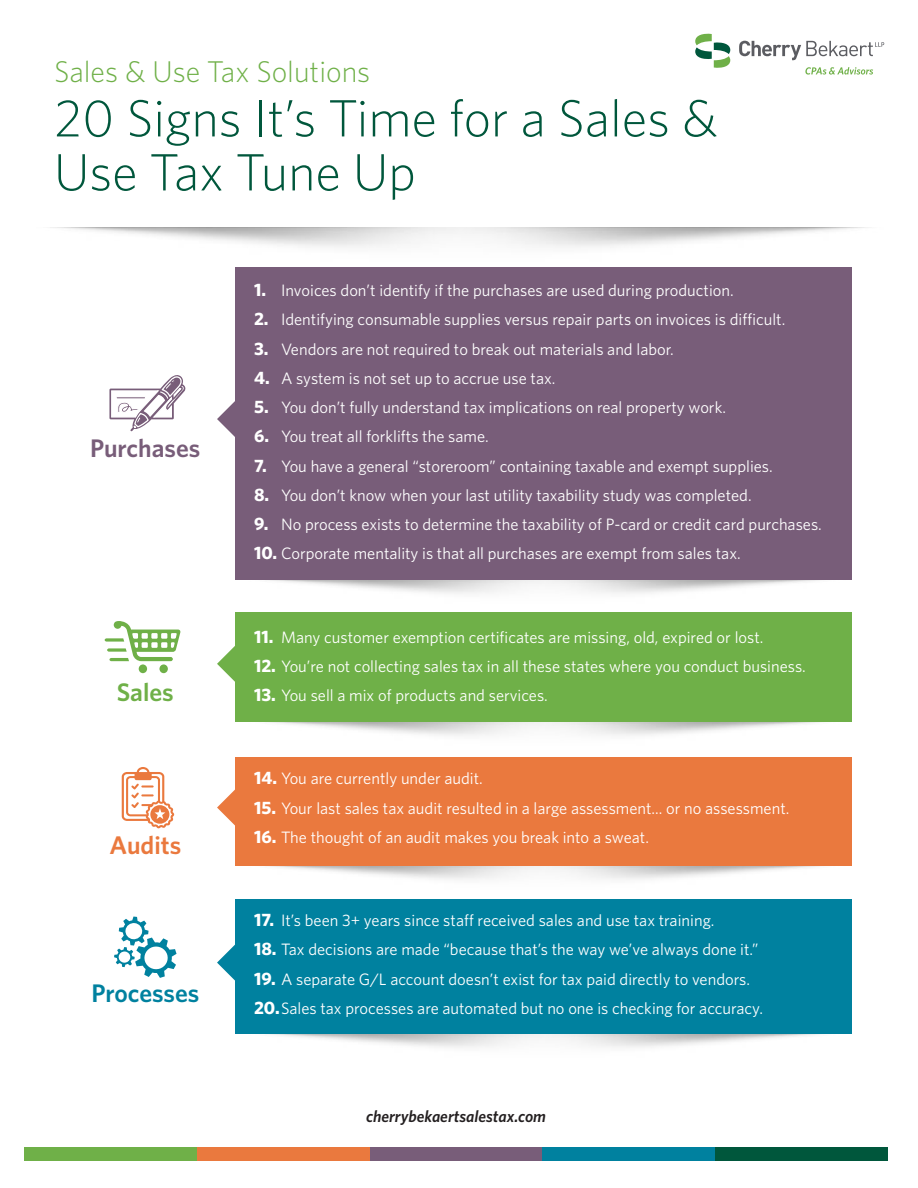
<style>
.page{position:relative;width:918px;height:1188px;background:#fff}
.page>*{position:absolute;margin:0;border:0;box-sizing:border-box;transform-origin:0 0}
.Main_Dk_Green_Headin{font:300 52.5px/54px "Whitney";color:#00573c}
.Main_Dk_Green_Headin-2{font:300 30px "Whitney";color:#6fb048}
.Light_Green_SubHeadi{font:600 25.5px "Whitney";color:#785d79}
.Light_Green_SubHeadi-2{font:600 25.5px "Whitney";color:#00819f}
.Light_Green_SubHeadi-3{font:600 25.5px "Whitney";color:#ea793e}
.Light_Green_SubHeadi-4{font:600 25.5px "Whitney";color:#6fb048}
.t1{font:16.5px "Whitney";color:#fff}
.Black_Subheading{font:italic 600 16.5px "Whitney";color:#231f20}
.s1{font-weight:700;font-size:18px}
</style>
<div class="page">
<img style="left:235px;top:865px;width:617px;height:15px">
<img style="left:235px;top:580px;width:617px;height:33px">
<div style="left:235px;top:899px;width:617px;height:135px;background:#00819f"></div>
<div style="left:235px;top:757px;width:617px;height:108px;background:#ea793e"></div>
<div style="left:235px;top:613px;width:617px;height:109px;background:#6fb048"></div>
<div style="left:235px;top:267px;width:617px;height:313px;background:#785d79"></div>
<svg style="left:695px;top:34px;width:35px;height:34px"></svg>
<svg style="left:739px;top:41px;width:145px;height:19px"></svg>
<svg style="left:805px;top:67px;width:68px;height:8px"></svg>
<div style="left:24px;top:1148px;width:173px;height:13px;background:#6fb048"></div>
<div style="left:197px;top:1148px;width:173px;height:13px;background:#ea793e"></div>
<div style="left:370px;top:1148px;width:172px;height:13px;background:#785d79"></div>
<div style="left:542px;top:1148px;width:173px;height:13px;background:#00819f"></div>
<div style="left:715px;top:1148px;width:173px;height:13px;background:#00573c"></div>
<div style="left:159px;top:664px;width:9px;height:9px;background:#6fb048;border-radius:50%"></div>
<div style="left:139px;top:664px;width:8px;height:9px;background:#6fb048;border-radius:50%"></div>
<svg style="left:105px;top:621px;width:76px;height:40px"></svg>
<svg style="left:122px;top:767px;width:53px;height:61px"></svg>
<svg style="left:109px;top:375px;width:77px;height:57px"></svg>
<svg style="left:114px;top:917px;width:63px;height:61px"></svg>
<p class="Main_Dk_Green_Headin-2" style="left:54px;top:52px;width:318px">Sales &amp; Use Tax Solutions</p>
<p class="Main_Dk_Green_Headin" style="left:54px;top:90px;width:666px">20 Signs It’s Time for a Sales &amp;<br>Use Tax Tune Up</p>
<p class="Light_Green_SubHeadi" style="left:90px;top:431px;width:112px">Purchases</p>
<p class="Light_Green_SubHeadi-4" style="left:117px;top:675px;width:59px">Sales</p>
<p class="Light_Green_SubHeadi-3" style="left:110px;top:829px;width:73px">Audits</p>
<p class="Light_Green_SubHeadi-2" style="left:91px;top:976px;width:109px">Processes</p>
<p class="t1" style="left:254px;top:279px;width:481px"><span class="s1">1.</span> Invoices don’t identify if the purchases are used during production.</p>
<p class="t1" style="left:254px;top:309px;width:533px"><span class="s1">2.</span> Identifying consumable supplies versus repair parts on invoices is difficult.</p>
<p class="t1" style="left:254px;top:338px;width:421px"><span class="s1">3.</span> Vendors are not required to break out materials and labor.</p>
<p class="t1" style="left:254px;top:367px;width:303px"><span class="s1">4.</span> A system is not set up to accrue use tax.</p>
<p class="t1" style="left:254px;top:396px;width:473px"><span class="s1">5.</span> You don’t fully understand tax implications on real property work.</p>
<p class="t1" style="left:254px;top:426px;width:236px"><span class="s1">6.</span> You treat all forklifts the same.</p>
<p class="t1" style="left:254px;top:455px;width:520px"><span class="s1">7.</span> You have a general “storeroom” containing taxable and exempt supplies.</p>
<p class="t1" style="left:254px;top:484px;width:499px"><span class="s1">8.</span> You don’t know when your last utility taxability study was completed.</p>
<p class="t1" style="left:254px;top:513px;width:569px"><span class="s1">9.</span> No process exists to determine the taxability of P-card or credit card purchases.</p>
<p class="t1" style="left:254px;top:543px;width:488px"><span class="s1">10.</span> Corporate mentality is that all purchases are exempt from sales tax.</p>
<p class="t1" style="left:254px;top:626px;width:511px"><span class="s1">11.</span> Many customer exemption certificates are missing, old, expired or lost.</p>
<p class="t1" style="left:254px;top:655px;width:553px"><span class="s1">12.</span> You’re not collecting sales tax in all these states where you conduct business.</p>
<p class="t1" style="left:254px;top:684px;width:295px"><span class="s1">13.</span> You sell a mix of products and services.</p>
<p class="t1" style="left:254px;top:768px;width:230px"><span class="s1">14.</span> You are currently under audit.</p>
<p class="t1" style="left:254px;top:797px;width:537px"><span class="s1">15.</span> Your last sales tax audit resulted in a large assessment... or no assessment.</p>
<p class="t1" style="left:254px;top:826px;width:396px"><span class="s1">16.</span> The thought of an audit makes you break into a sweat.</p>
<p class="t1" style="left:254px;top:909px;width:462px"><span class="s1">17.</span> It’s been 3+ years since staff received sales and use tax training.</p>
<p class="t1" style="left:254px;top:939px;width:506px"><span class="s1">18.</span> Tax decisions are made “because that’s the way we’ve always done it.”</p>
<p class="t1" style="left:254px;top:968px;width:498px"><span class="s1">19.</span> A separate G/L account doesn’t exist for tax paid directly to vendors.</p>
<p class="t1" style="left:254px;top:997px;width:511px"><span class="s1">20.</span>Sales tax processes are automated but no one is checking for accuracy.</p>
<p class="Black_Subheading" style="left:366px;top:1105px;width:182px">cherrybekaertsalestax.com</p>
</div>
